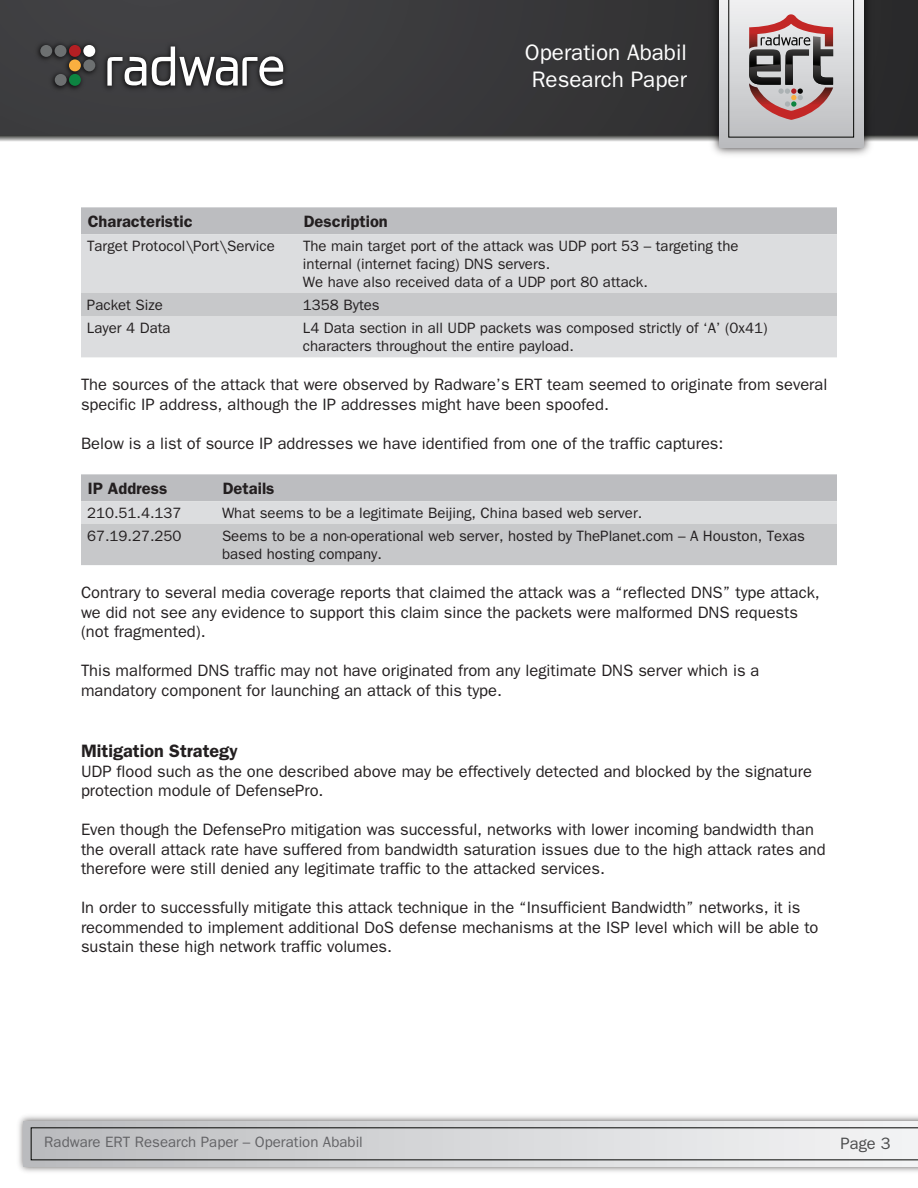
<style>
.page{position:relative;width:918px;height:1188px;background:#fff}
.page>*{position:absolute;margin:0;border:0;box-sizing:border-box;transform-origin:0 0}
.t1{font:22.5px/27px "Franklin Gothic";color:#fff;text-align:center}
.t2{font:600 18px "Franklin Gothic";color:#231f20}
.t3{font:16.5px/19.5px "Franklin Gothic";color:#231f20}
.t4{font:600 16.5px "Franklin Gothic";color:#231f20}
.t5{font:16.5px "Franklin Gothic";color:#4b4c4d}
.t6{font:15px/18px "Franklin Gothic";color:#231f20}
.t7{font:15px "Franklin Gothic";color:#636366}
</style>
<div class="page">
<svg style="left:0;top:135px;width:918px;height:7px;background:#979797"></svg>
<svg style="left:0;top:0;width:918px;height:135px;background:#38383a"></svg>
<img style="left:706px;top:0;width:170px;height:155px">
<div style="left:719px;top:0;width:144px;height:148px;background:linear-gradient(to bottom,#f0f1f2,#babcbe)"></div>
<img style="left:33px;top:39px;width:258px;height:56px">
<div style="left:83px;top:45px;width:12px;height:12px;background:#fff;border-radius:50%"></div>
<div style="left:40px;top:45px;width:12px;height:12px;background:#6d7071;border-radius:50%"></div>
<div style="left:55px;top:45px;width:11px;height:12px;background:#6d7071;border-radius:50%"></div>
<div style="left:83px;top:59px;width:12px;height:12px;background:#6d7071;border-radius:50%"></div>
<div style="left:69px;top:45px;width:12px;height:12px;background:#b41f23;border-radius:50%"></div>
<div style="left:69px;top:59px;width:12px;height:12px;background:#faaf40;border-radius:50%"></div>
<div style="left:55px;top:74px;width:12px;height:12px;background:#6d7071;border-radius:50%"></div>
<div style="left:69px;top:74px;width:12px;height:12px;background:#0d8441;border-radius:50%"></div>
<svg style="left:107px;top:57px;width:39px;height:29px"></svg>
<svg style="left:152px;top:47px;width:133px;height:39px"></svg>
<svg style="left:728px;top:0;width:126px;height:138px;background:#baaeaf"></svg>
<img style="left:19px;top:1116px;width:899px;height:56px">
<div style="left:24px;top:1121px;width:894px;height:45px;background:linear-gradient(to right,#babbbe,#f4f5f6)"></div>
<svg style="left:31px;top:1127px;width:887px;height:33px;background:#cccdcf"></svg>
<div style="left:81px;top:207px;width:756px;height:27px;background:#bcbdc0"></div>
<div style="left:81px;top:234px;width:756px;height:123px;background:#dcdddf"></div>
<div style="left:81px;top:293px;width:756px;height:23px;background:#c7c8ca"></div>
<svg style="left:81px;top:474px;width:756px;height:91px;background:#c9cacc"></svg>
<h1 class="t1" style="left:525px;top:39px;width:164px">Operation Ababil<br>Research Paper</h1>
<p class="t4" style="left:88px;top:212px;width:106px">Characteristic</p>
<p class="t4" style="left:304px;top:212px;width:86px">Description</p>
<p class="t6" style="left:87px;top:237px;width:189px">Target Protocol\Port\Service</p>
<p class="t6" style="left:303px;top:237px;width:437px">The main target port of the attack was UDP port 53 – targeting the internal (internet facing) DNS servers.<br>We have also received data of a UDP port 80 attack.</p>
<p class="t6" style="left:87px;top:296px;width:77px">Packet Size</p>
<p class="t6" style="left:303px;top:296px;width:78px">1358 Bytes</p>
<p class="t6" style="left:87px;top:319px;width:85px">Layer 4 Data</p>
<p class="t6" style="left:303px;top:319px;width:466px">L4 Data section in all UDP packets was composed strictly of ‘A’ (0x41) characters throughout the entire payload.</p>
<p class="t3" style="left:81px;top:375px;width:748px">The sources of the attack that were observed by Radware’s ERT team seemed to originate from several specific IP address, although the IP addresses might have been spoofed.</p>
<p class="t3" style="left:81px;top:434px;width:644px">Below is a list of source IP addresses we have identified from one of the traffic captures:</p>
<p class="t4" style="left:88px;top:479px;width:81px">IP Address</p>
<p class="t4" style="left:223px;top:479px;width:53px">Details</p>
<p class="t6" style="left:87px;top:504px;width:96px">210.51.4.137</p>
<p class="t6" style="left:222px;top:504px;width:422px">What seems to be a legitimate Beijing, China based web server.</p>
<p class="t6" style="left:87px;top:527px;width:96px">67.19.27.250</p>
<p class="t6" style="left:222px;top:527px;width:584px">Seems to be a non-operational web server, hosted by ThePlanet.com – A Houston, Texas based hosting company.</p>
<p class="t3" style="left:81px;top:583px;width:740px">Contrary to several media coverage reports that claimed the attack was a “reflected DNS” type attack, we did not see any evidence to support this claim since the packets were malformed DNS requests (not fragmented).</p>
<p class="t3" style="left:81px;top:661px;width:680px">This malformed DNS traffic may not have originated from any legitimate DNS server which is a mandatory component for launching an attack of this type.</p>
<p class="t2" style="left:81px;top:740px;width:158px">Mitigation Strategy</p>
<p class="t3" style="left:81px;top:761px;width:732px">UDP flood such as the one described above may be effectively detected and blocked by the signature protection module of DefensePro.</p>
<p class="t3" style="left:81px;top:820px;width:746px">Even though the DefensePro mitigation was successful, networks with lower incoming bandwidth than the overall attack rate have suffered from bandwidth saturation issues due to the high attack rates and therefore were still denied any legitimate traffic to the attacked services.</p>
<p class="t3" style="left:81px;top:898px;width:739px">In order to successfully mitigate this attack technique in the “Insufficient Bandwidth” networks, it is recommended to implement additional DoS defense mechanisms at the ISP level which will be able to sustain these high network traffic volumes.</p>
<p class="t7" style="left:44px;top:1134px;width:320px">Radware ERT Research Paper – Operation Ababil</p>
<p class="t5" style="left:841px;top:1133px;width:52px">Page 3</p>
</div>
